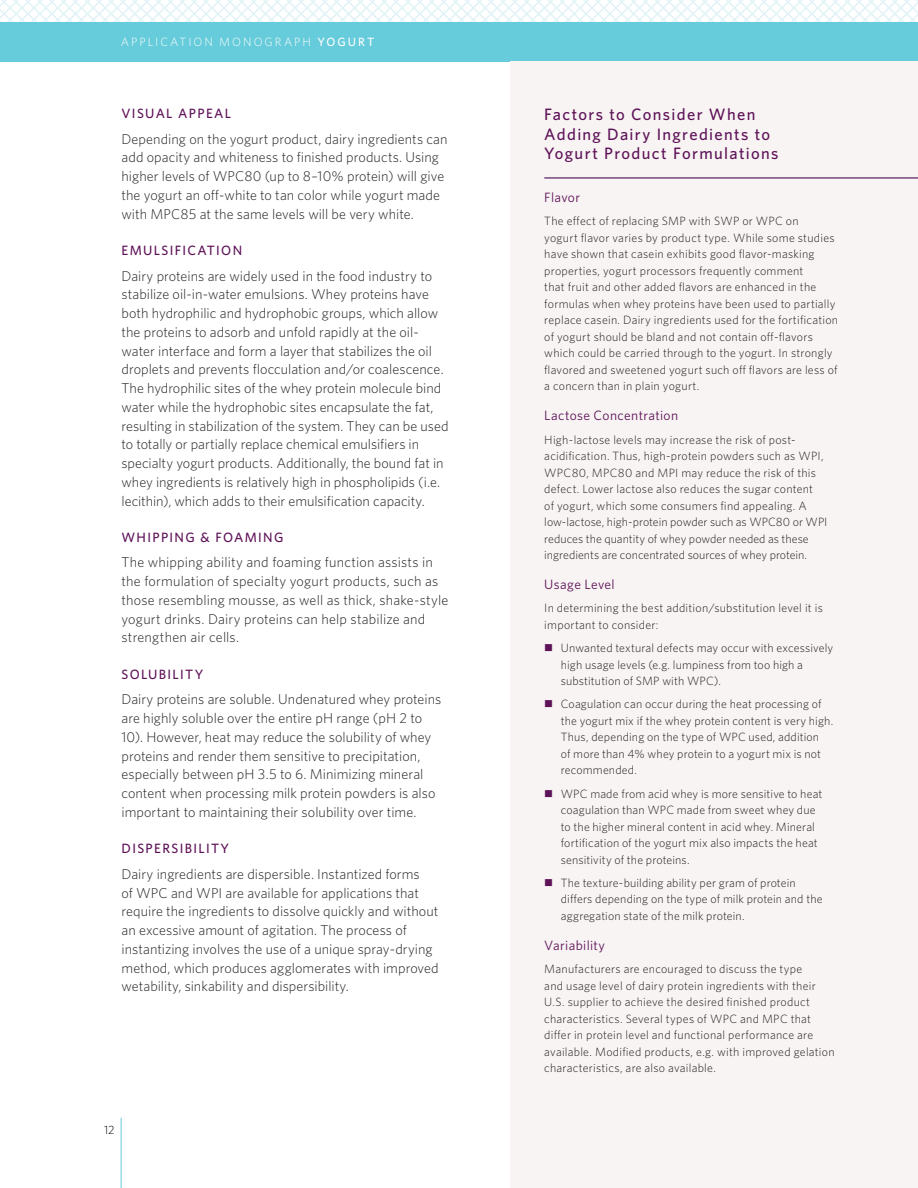
<style>
.page{position:relative;width:918px;height:1188px;background:#fff}
.page>*{position:absolute;margin:0;border:0;box-sizing:border-box;transform-origin:0 0}
.Call_Out_Box_Header{font:500 16.5px/19.5px "Whitney";letter-spacing:.08em;color:#5e1258}
.Body_Copy{font:300 14.25px/18.8px "Whitney";color:#231f20}
.Body_Copy_Level_2_Subheading{font:500 13.5px "Whitney";letter-spacing:.1em;color:#5e1258}
.Callout_Box_Subhead{font:13.5px "Whitney";letter-spacing:.025em;color:#5e1258}
.Callout_Box_Body_Copy{font:300 12px/16.5px "Whitney";letter-spacing:.015em;color:#231f20}
.t1{font:300 12px "Whitney";letter-spacing:.165em;color:#fff}
.t2{font:300 12px "Whitney";color:#000}
.s1{font-weight:500}
.s2{color:#5e1258}
</style>
<div class="page">
<div style="left:0;top:22px;width:918px;height:40px;background:#66cbda"></div>
<svg style="left:0;top:0;width:918px;height:22px"></svg>
<hr style="left:121px;top:1118px;width:1px;height:70px;background:#66cbda">
<div style="left:510px;top:62px;width:408px;height:1126px;background:#f7f4f3"></div>
<hr style="left:544px;top:177px;width:374px;height:2px;background:#75477e">
<p class="t1" style="left:121px;top:34px;width:255px">APPLICATION MONOGRAPH <span class="s1">YOGURT</span></p>
<p class="Body_Copy_Level_2_Subheading" style="left:122px;top:104px;width:111px">VISUAL APPEAL</p>
<p class="Body_Copy" style="left:122px;top:129px;width:328px">Depending on the yogurt product, dairy ingredients can add opacity and whiteness to finished products. Using higher levels of WPC80 (up to 8–10% protein) will give the yogurt an off-white to tan color while yogurt made with MPC85 at the same levels will be very white.</p>
<p class="Body_Copy_Level_2_Subheading" style="left:122px;top:241px;width:122px">EMULSIFICATION</p>
<p class="Body_Copy" style="left:122px;top:266px;width:329px">Dairy proteins are widely used in the food industry to stabilize oil-in-water emulsions. Whey proteins have both hydrophilic and hydrophobic groups, which allow the proteins to adsorb and unfold rapidly at the oil&shy;water interface and form a layer that stabilizes the oil droplets and prevents flocculation and/or coalescence.<br>The hydrophilic sites of the whey protein molecule bind water while the hydrophobic sites encapsulate the fat, resulting in stabilization of the system. They can be used to totally or partially replace chemical emulsifiers in specialty yogurt products. Additionally, the bound fat in whey ingredients is relatively high in phospholipids (i.e. lecithin), which adds to their emulsification capacity.</p>
<p class="Body_Copy_Level_2_Subheading" style="left:122px;top:528px;width:164px">WHIPPING &amp; FOAMING</p>
<p class="Body_Copy" style="left:122px;top:553px;width:328px">The whipping ability and foaming function assists in the formulation of specialty yogurt products, such as those resembling mousse, as well as thick, shake-style yogurt drinks. Dairy proteins can help stabilize and strengthen air cells.</p>
<p class="Body_Copy_Level_2_Subheading" style="left:122px;top:665px;width:83px">SOLUBILITY</p>
<p class="Body_Copy" style="left:122px;top:690px;width:321px">Dairy proteins are soluble. Undenatured whey proteins are highly soluble over the entire pH range (pH 2 to 10). However, heat may reduce the solubility of whey proteins and render them sensitive to precipitation, especially between pH 3.5 to 6. Minimizing mineral content when processing milk protein powders is also important to maintaining their solubility over time.</p>
<p class="Body_Copy_Level_2_Subheading" style="left:122px;top:840px;width:109px">DISPERSIBILITY</p>
<p class="Body_Copy" style="left:122px;top:864px;width:319px">Dairy ingredients are dispersible. Instantized forms<br>of WPC and WPI are available for applications that require the ingredients to dissolve quickly and without an excessive amount of agitation. The process of instantizing involves the use of a unique spray-drying method, which produces agglomerates with improved wetability, sinkability and dispersibility.</p>
<p class="t2" style="left:104px;top:1122px;width:12px">12</p>
<p class="Call_Out_Box_Header" style="left:544px;top:105px;width:236px">Factors to Consider When<br>Adding Dairy Ingredients to<br>Yogurt Product Formulations</p>
<p class="Callout_Box_Subhead" style="left:544px;top:189px;width:37px">Flavor</p>
<p class="Callout_Box_Body_Copy" style="left:544px;top:213px;width:295px">The effect of replacing SMP with SWP or WPC on<br>yogurt flavor varies by product type. While some studies have shown that casein exhibits good flavor-masking properties, yogurt processors frequently comment<br>that fruit and other added flavors are enhanced in the formulas when whey proteins have been used to partially replace casein. Dairy ingredients used for the fortification of yogurt should be bland and not contain off-flavors which could be carried through to the yogurt. In strongly flavored and sweetened yogurt such off flavors are less of a concern than in plain yogurt.</p>
<p class="Callout_Box_Subhead" style="left:544px;top:407px;width:135px">Lactose Concentration</p>
<p class="Callout_Box_Body_Copy" style="left:544px;top:431px;width:285px">High-lactose levels may increase the risk of post&shy;acidification. Thus, high-protein powders such as WPI, WPC80, MPC80 and MPI may reduce the risk of this defect. Lower lactose also reduces the sugar content<br>of yogurt, which some consumers find appealing. A low-lactose, high-protein powder such as WPC80 or WPI reduces the quantity of whey powder needed as these ingredients are concentrated sources of whey protein.</p>
<p class="Callout_Box_Subhead" style="left:544px;top:576px;width:72px">Usage Level</p>
<p class="Callout_Box_Body_Copy" style="left:544px;top:600px;width:280px">In determining the best addition/substitution level it is important to consider:</p>
<p class="Callout_Box_Body_Copy" style="left:561px;top:639px;width:274px;text-indent:-16px"><span class="s2">■</span> Unwanted textural defects may occur with excessively high usage levels (e.g. lumpiness from too high a substitution of SMP with WPC).</p>
<p class="Callout_Box_Body_Copy" style="left:561px;top:696px;width:274px;text-indent:-16px"><span class="s2">■</span> Coagulation can occur during the heat processing of the yogurt mix if the whey protein content is very high.<br>Thus, depending on the type of WPC used, addition<br>of more than 4% whey protein to a yogurt mix is not recommended.</p>
<p class="Callout_Box_Body_Copy" style="left:561px;top:785px;width:263px;text-indent:-16px"><span class="s2">■</span> WPC made from acid whey is more sensitive to heat coagulation than WPC made from sweet whey due to the higher mineral content in acid whey. Mineral fortification of the yogurt mix also impacts the heat sensitivity of the proteins.</p>
<p class="Callout_Box_Body_Copy" style="left:561px;top:874px;width:263px;text-indent:-16px"><span class="s2">■</span> The texture-building ability per gram of protein differs depending on the type of milk protein and the aggregation state of the milk protein.</p>
<p class="Callout_Box_Subhead" style="left:544px;top:936px;width:62px">Variability</p>
<p class="Callout_Box_Body_Copy" style="left:544px;top:960px;width:292px">Manufacturers are encouraged to discuss the type<br>and usage level of dairy protein ingredients with their U.S. supplier to achieve the desired finished product characteristics. Several types of WPC and MPC that differ in protein level and functional performance are available. Modified products, e.g. with improved gelation characteristics, are also available.</p>
</div>
